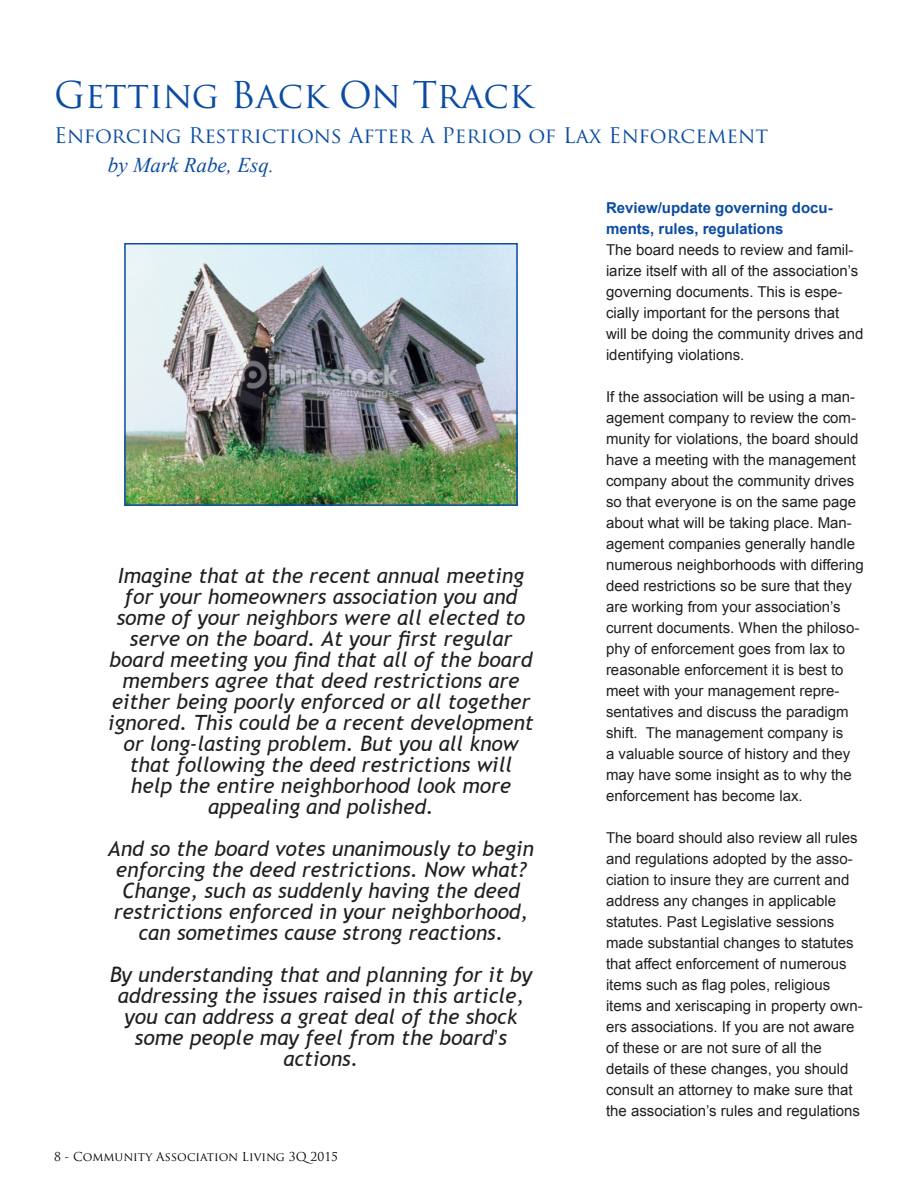
<style>
.page{position:relative;width:918px;height:1188px;background:#fff}
.page>*{position:absolute;margin:0;border:0;box-sizing:border-box;transform-origin:0 0}
.Article_Title_1{font:36px "Trajan Pro";color:#0b4ca1}
.Introduction_Text{font:italic 21px/21px "Trebuchet MS";color:#231f20;text-align:center}
.Article_Title_2__blu{font:21px "Trajan Pro";color:#0b4ca1}
.Author_Byline{font:italic 21px "Times New Roman";color:#0b4ca1}
.Article_Text{font:15px/21px "Arial";color:#231f20}
.Article_Title_3{font:700 15px/21px "Arial";color:#0b4ca1}
.t1{font:12px "Trajan Pro";color:#000}
.s1{font-family:"Arial Unicode MS";font-style:normal}
</style>
<div class="page">
<img style="left:127px;top:246px;width:388px;height:257px">
<div style="left:124px;top:243px;width:394px;height:263px;border:2px solid #0b4ca1"></div>
<p class="Article_Title_1" style="left:54px;top:72px;width:481px">Getting Back On Track</p>
<p class="Article_Title_2__blu" style="left:54px;top:122px;width:716px">Enforcing Restrictions After A Period of Lax Enforcement</p>
<p class="Author_Byline" style="left:108px;top:150px;width:168px">by Mark Rabe, Esq.</p>
<p class="Introduction_Text" style="left:108px;top:565px;width:427px">Imagine that at the recent annual meeting for your homeowners association you and some of your neighbors were all elected to serve on the board. At your first regular board meeting you find that all of the board members agree that deed restrictions are either being poorly enforced or all together ignored. This could be a recent development or long-lasting problem. But you all know that following the deed restrictions will help the entire neighborhood look more appealing and polished.</p>
<p class="Introduction_Text" style="left:108px;top:838px;width:428px">And so the board votes unanimously to begin enforcing the deed restrictions. Now what?<br>Change, such as suddenly having the deed restrictions enforced in your neighborhood, can sometimes cause strong reactions.</p>
<p class="Introduction_Text" style="left:110px;top:964px;width:424px">By understanding that and planning for it by addressing the issues raised in this article, you can address a great deal of the shock some people may feel from the board<span class="s1">’</span>s actions.</p>
<p class="t1" style="left:54px;top:1149px;width:286px">8 - Community Association Living 3Q2015</p>
<p class="Article_Title_3" style="left:606px;top:198px;width:228px">Review/update governing docu&shy;ments, rules, regulations</p>
<p class="Article_Text" style="left:606px;top:240px;width:259px">The board needs to review and famil&shy;iarize itself with all of the association’s governing documents. This is espe&shy;cially important for the persons that will be doing the community drives and identifying violations.</p>
<p class="Article_Text" style="left:606px;top:387px;width:259px">If the association will be using a man&shy;agement company to review the com&shy;munity for violations, the board should have a meeting with the management company about the community drives so that everyone is on the same page about what will be taking place. Man&shy;agement companies generally handle numerous neighborhoods with differing deed restrictions so be sure that they are working from your association’s current documents. When the philoso&shy;phy of enforcement goes from lax to reasonable enforcement it is best to meet with your management repre&shy;sentatives and discuss the paradigm shift. The management company is<br>a valuable source of history and they may have some insight as to why the enforcement has become lax.</p>
<p class="Article_Text" style="left:606px;top:828px;width:258px">The board should also review all rules and regulations adopted by the asso&shy;ciation to insure they are current and address any changes in applicable statutes. Past Legislative sessions made substantial changes to statutes that affect enforcement of numerous items such as flag poles, religious items and xeriscaping in property own&shy;ers associations. If you are not aware of these or are not sure of all the details of these changes, you should consult an attorney to make sure that the association’s rules and regulations</p>
</div>
